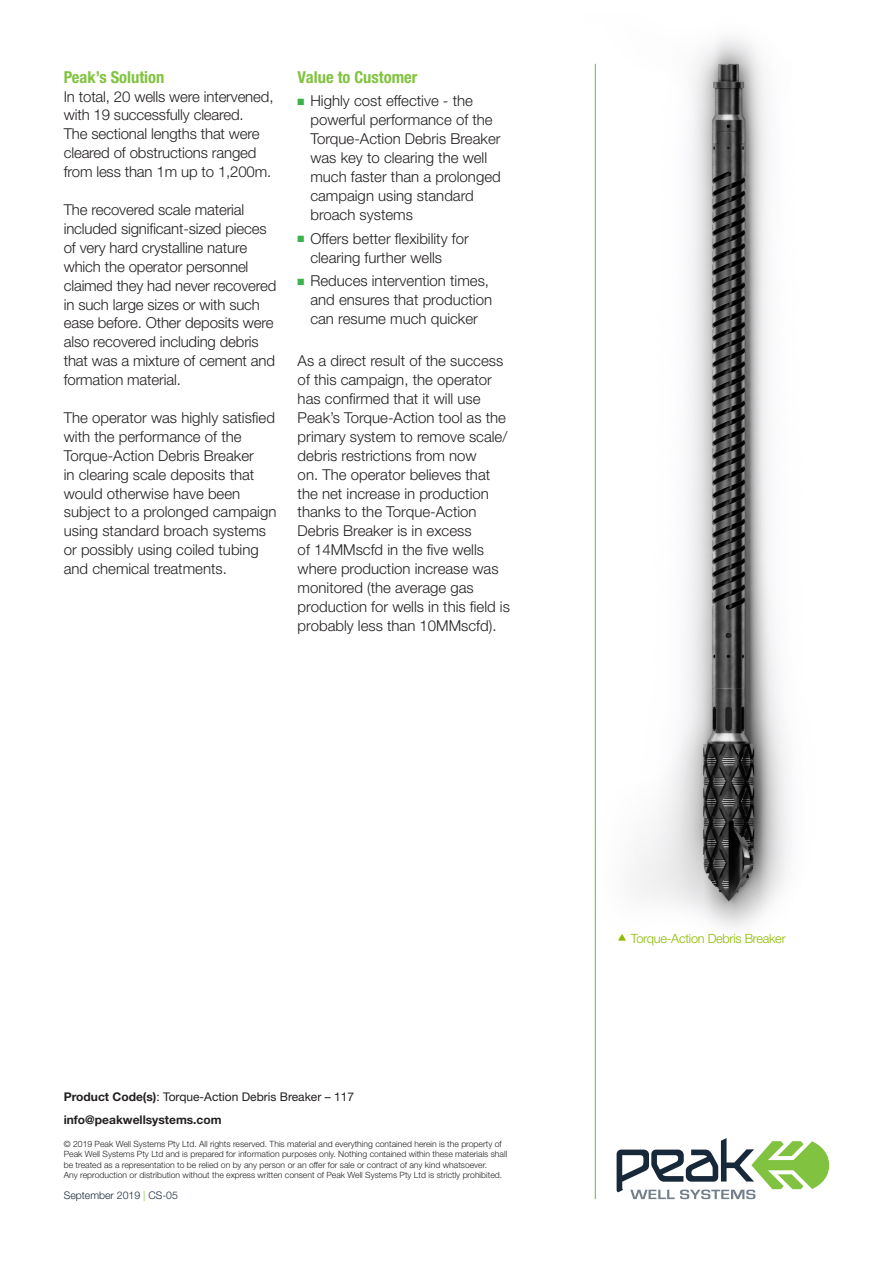
<style>
.page{position:relative;width:893px;height:1263px;background:#fff}
.page>*{position:absolute;margin:0;border:0;box-sizing:border-box;transform-origin:0 0}
.t1{font:700 condensed 16.5px "Helvetica Neue LT Std";color:#81c340}
.t2{font:300 15px/18.9px "Helvetica Neue LT Std";color:#231f20}
.t3{font:300 12.75px "Helvetica Neue LT Std";letter-spacing:-.02em;color:#8dbb00}
.t4{font:12px "Helvetica Neue LT Std";color:#231f20}
.t5{font:700 12px "Helvetica Neue LT Std";color:#231f20}
.t6{font:300 10.5px "Helvetica Neue LT Std";color:#172938}
.t7{font:300 8.7px/10.4px "Helvetica Neue LT Std";color:#231f20}
.s1{color:#3bb24b}
.s2{font-weight:700}
.s3{color:#81c340}
</style>
<div class="page">
<img style="left:594px;top:38px;width:195px;height:914px">
<svg style="left:617px;top:1138px;width:212px;height:61px"></svg>
<hr style="left:595px;top:64px;width:1px;height:1135px;background:#81c340">
<svg style="left:618px;top:934px;width:8px;height:7px"></svg>
<p class="t1" style="left:64px;top:67px;width:102px">Peak’s Solution</p>
<p class="t2" style="left:64px;top:86px;width:211px">In total, 20 wells were intervened, with 19 successfully cleared.<br>The sectional lengths that were cleared of obstructions ranged from less than 1m up to 1,200m.</p>
<p class="t2" style="left:64px;top:200px;width:214px">The recovered scale material included significant-sized pieces of very hard crystalline nature which the operator personnel claimed they had never recovered in such large sizes or with such ease before. Other deposits were also recovered including debris that was a mixture of cement and formation material.</p>
<p class="t2" style="left:64px;top:408px;width:214px">The operator was highly satisfied with the performance of the<br>Torque-Action Debris Breaker<br>in clearing scale deposits that would otherwise have been subject to a prolonged campaign using standard broach systems or possibly using coiled tubing and chemical treatments.</p>
<p class="t1" style="left:298px;top:67px;width:121px">Value to Customer</p>
<p class="t2" style="left:310px;top:91px;width:192px;text-indent:-13px"><span class="s1">■</span> Highly cost effective - the powerful performance of the<br>Torque-Action Debris Breaker was key to clearing the well much faster than a prolonged campaign using standard broach systems</p>
<p class="t2" style="left:310px;top:228px;width:160px;text-indent:-13px"><span class="s1">■</span> Offers better flexibility for clearing further wells</p>
<p class="t2" style="left:310px;top:271px;width:183px;text-indent:-13px"><span class="s1">■</span> Reduces intervention times, and ensures that production can resume much quicker</p>
<p class="t2" style="left:298px;top:351px;width:214px">As a direct result of the success of this campaign, the operator has confirmed that it will use<br>Peak’s Torque-Action tool as the primary system to remove scale/ debris restrictions from now<br>on. The operator believes that the net increase in production thanks to the Torque-Action<br>Debris Breaker is in excess<br>of 14MMscfd in the five wells where production increase was monitored (the average gas production for wells in this field is probably less than 10MMscfd).</p>
<p class="t4" style="left:64px;top:1089px;width:292px"><span class="s2">Product Code(s)</span>: Torque-Action Debris Breaker – 117</p>
<p class="t5" style="left:64px;top:1112px;width:159px">info@peakwellsystems.com</p>
<p class="t7" style="left:64px;top:1138px;width:445px">© 2019 Peak Well Systems Pty Ltd. All rights reserved. This material and everything contained herein is the property of Peak Well Systems Pty Ltd and is prepared for information purposes only. Nothing contained within these materials shall be treated as a representation to be relied on by any person or an offer for sale or contract of any kind whatsoever.<br>Any reproduction or distribution without the express written consent of Peak Well Systems Pty Ltd is strictly prohibited.</p>
<p class="t6" style="left:64px;top:1189px;width:116px">September 2019 <span class="s3">|</span> CS-05</p>
<p class="t3" style="left:631px;top:931px;width:156px">Torque-Action Debris Breaker</p>
</div>
